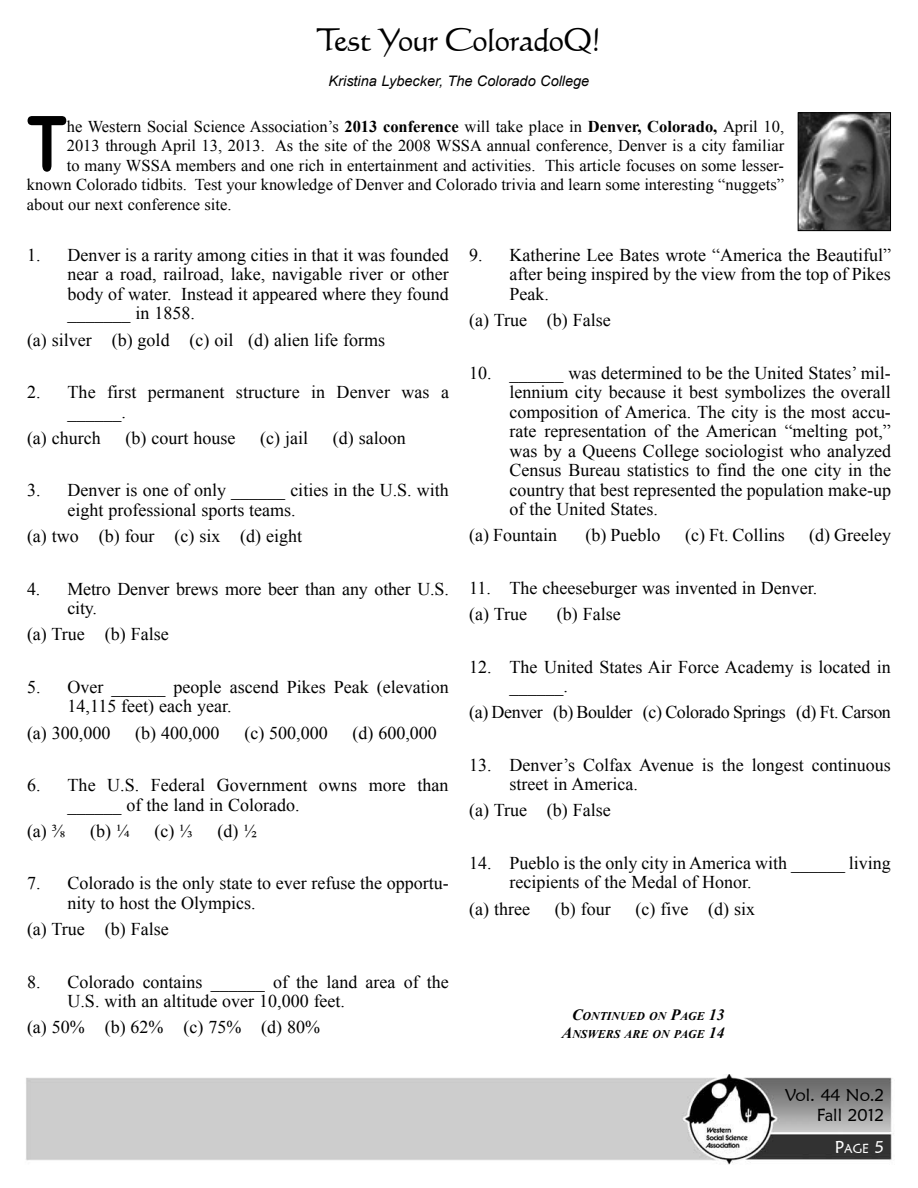
<style>
.page{position:relative;width:918px;height:1188px;background:#fff}
.page>*{position:absolute;margin:0;border:0;box-sizing:border-box;transform-origin:0 0}
.t1{font:76.5px "Arial Rounded MT Bold";color:#000;scale:.83 1}
.t2{font:31.5px "Calligraphic 421 BT Roman B";letter-spacing:-.03em;color:#000}
.t3{font:18px/19.5px "Times New Roman";color:#000}
.t4{font:18px "Times New Roman";letter-spacing:-.02em;color:#000}
.t5{font:17.25px/20.7px "Maiandra GD";color:#000;text-align:right}
.t6{font:16.5px "Times New Roman";color:#000}
.t7{font:italic 14.55px "Arial";color:#000}
.t8{font:12.9px "Maiandra GD";color:#fff}
.t9{font:italic 700 11.85px/18.9px "Times New Roman";color:#000;text-align:right}
.s1{font-weight:700}
.s2{font-size:15.75px}
.s3{font-size:17.25px}
</style>
<div class="page">
<img style="left:26px;top:1074px;width:868px;height:91px">
<img style="left:800px;top:114px;width:89px;height:115px">
<div style="left:798px;top:112px;width:93px;height:119px;border:1px solid #000"></div>
<h2 class="t2" style="left:317px;top:19px;width:286px">Test Your ColoradoQ!</h2>
<p class="t7" style="left:329px;top:71px;width:262px">Kristina Lybecker, The Colorado College</p>
<h1 class="t1" style="left:27px;top:98px;width:49px">T</h1>
<p class="t6" style="left:67px;top:115px;width:719px">he Western Social Science Association’s <span class="s1">2013 conference</span> will take place in <span class="s1">Denver, Colorado,</span> April 10,</p>
<p class="t6" style="left:67px;top:135px;width:719px">2013 through April 13, 2013. As the site of the 2008 WSSA annual conference, Denver is a city familiar</p>
<p class="t6" style="left:67px;top:154px;width:719px">to many WSSA members and one rich in entertainment and activities. This article focuses on some lesser-</p>
<p class="t6" style="left:27px;top:174px;width:759px">known Colorado tidbits. Test your knowledge of Denver and Colorado trivia and learn some interesting “nuggets”</p>
<p class="t6" style="left:27px;top:193px;width:206px">about our next conference site.</p>
<p class="t3" style="left:68px;top:245px;width:383px;text-align:justify;text-indent:-40px">1. Denver is a rarity among cities in that it was founded near a road, railroad, lake, navigable river or other body of water. Instead it appeared where they found _______ in 1858.</p>
<p class="t3" style="left:27px;top:330px;width:360px">(a) silver (b) gold (c) oil (d) alien life forms</p>
<p class="t3" style="left:68px;top:382px;width:383px;text-indent:-40px">2. The first permanent structure in Denver was a ______.</p>
<p class="t3" style="left:27px;top:428px;width:75px">(a) church</p>
<p class="t3" style="left:126px;top:428px;width:111px">(b) court house</p>
<p class="t3" style="left:260px;top:428px;width:49px">(c) jail</p>
<p class="t3" style="left:333px;top:428px;width:74px">(d) saloon</p>
<p class="t3" style="left:68px;top:480px;width:383px;text-indent:-41px">3. Denver is one of only ______ cities in the U.S. with eight professional sports teams.</p>
<p class="t3" style="left:27px;top:526px;width:277px">(a) two (b) four (c) six (d) eight</p>
<p class="t3" style="left:68px;top:579px;width:383px;text-indent:-40px">4. Metro Denver brews more beer than any other U.S. city.</p>
<p class="t3" style="left:27px;top:624px;width:143px">(a) True (b) False</p>
<p class="t3" style="left:68px;top:677px;width:383px;text-indent:-40px">5. Over ______ people ascend Pikes Peak (elevation<br>14,115 feet) each year.</p>
<p class="t3" style="left:27px;top:723px;width:85px">(a) 300,000</p>
<p class="t3" style="left:135px;top:723px;width:86px">(b) 400,000</p>
<p class="t3" style="left:244px;top:723px;width:85px">(c) 500,000</p>
<p class="t3" style="left:353px;top:723px;width:86px">(d) 600,000</p>
<p class="t3" style="left:68px;top:775px;width:383px;text-indent:-40px">6. The U.S. Federal Government owns more than ______ of the land in Colorado.</p>
<p class="t3" style="left:27px;top:821px;width:40px">(a) ⅜</p>
<p class="t3" style="left:90px;top:821px;width:41px">(b) ¼</p>
<p class="t3" style="left:154px;top:821px;width:40px">(c) ⅓</p>
<p class="t3" style="left:218px;top:821px;width:41px">(d) ½</p>
<p class="t3" style="left:68px;top:873px;width:383px;text-indent:-40px">7. Colorado is the only state to ever refuse the opportu&shy;nity to host the Olympics.</p>
<p class="t3" style="left:27px;top:919px;width:143px">(a) True (b) False</p>
<p class="t3" style="left:68px;top:972px;width:383px;text-indent:-40px">8. Colorado contains ______ of the land area of the<br>U.S. with an altitude over 10,000 feet.</p>
<p class="t3" style="left:27px;top:1017px;width:295px">(a) 50% (b) 62% (c) 75% (d) 80%</p>
<p class="t3" style="left:510px;top:245px;width:383px;text-align:justify;text-indent:-40px">9. Katherine Lee Bates wrote “America the Beautiful” after being inspired by the view from the top of Pikes Peak.</p>
<p class="t3" style="left:469px;top:310px;width:143px">(a) True (b) False</p>
<p class="t3" style="left:510px;top:362px;width:383px;text-align:justify;text-indent:-40px">10. ______ was determined to be the United States’ mil&shy;lennium city because it best symbolizes the overall composition of America. The city is the most accu&shy;rate representation of the American “melting pot,” was by a Queens College sociologist who analyzed Census Bureau statistics to find the one city in the country that best represented the population make-up of the United States.</p>
<p class="t3" style="left:469px;top:525px;width:90px">(a) Fountain</p>
<p class="t3" style="left:586px;top:525px;width:77px">(b) Pueblo</p>
<p class="t3" style="left:685px;top:525px;width:101px">(c) Ft. Collins</p>
<p class="t3" style="left:809px;top:525px;width:84px">(d) Greeley</p>
<p class="t3" style="left:469px;top:574px;width:350px;line-height:26.2px">11. The cheeseburger was invented in Denver. (a) True</p>
<p class="t3" style="left:557px;top:604px;width:65px">(b) False</p>
<p class="t3" style="left:510px;top:656px;width:383px;text-indent:-41px">12. The United States Air Force Academy is located in ______.</p>
<p class="t4" style="left:469px;top:700px;width:423px">(a) Denver (b) Boulder (c) Colorado Springs (d) Ft. Carson</p>
<p class="t3" style="left:510px;top:755px;width:383px;text-indent:-40px">13. Denver’s Colfax Avenue is the longest continuous street in America.</p>
<p class="t3" style="left:469px;top:800px;width:143px">(a) True (b) False</p>
<p class="t3" style="left:510px;top:853px;width:383px;text-indent:-40px">14. Pueblo is the only city in America with ______ living recipients of the Medal of Honor.</p>
<p class="t3" style="left:469px;top:899px;width:62px">(a) three</p>
<p class="t3" style="left:555px;top:899px;width:57px">(b) four</p>
<p class="t3" style="left:635px;top:899px;width:121px">(c) five (d) six</p>
<p class="t9" style="left:562px;top:1006px;width:164px"><span class="s2">C</span>ONTINUED ON <span class="s2">P</span>AGE <span class="s2">13<br>A</span>NSWERS ARE ON PAGE <span class="s2">14</span></p>
<p class="t5" style="left:785px;top:1084px;width:101px">Vol. 44 No.2<br>Fall 2012</p>
<p class="t8" style="left:835px;top:1140px;width:51px"><span class="s3">P</span>age <span class="s3">5</span></p>
</div>
